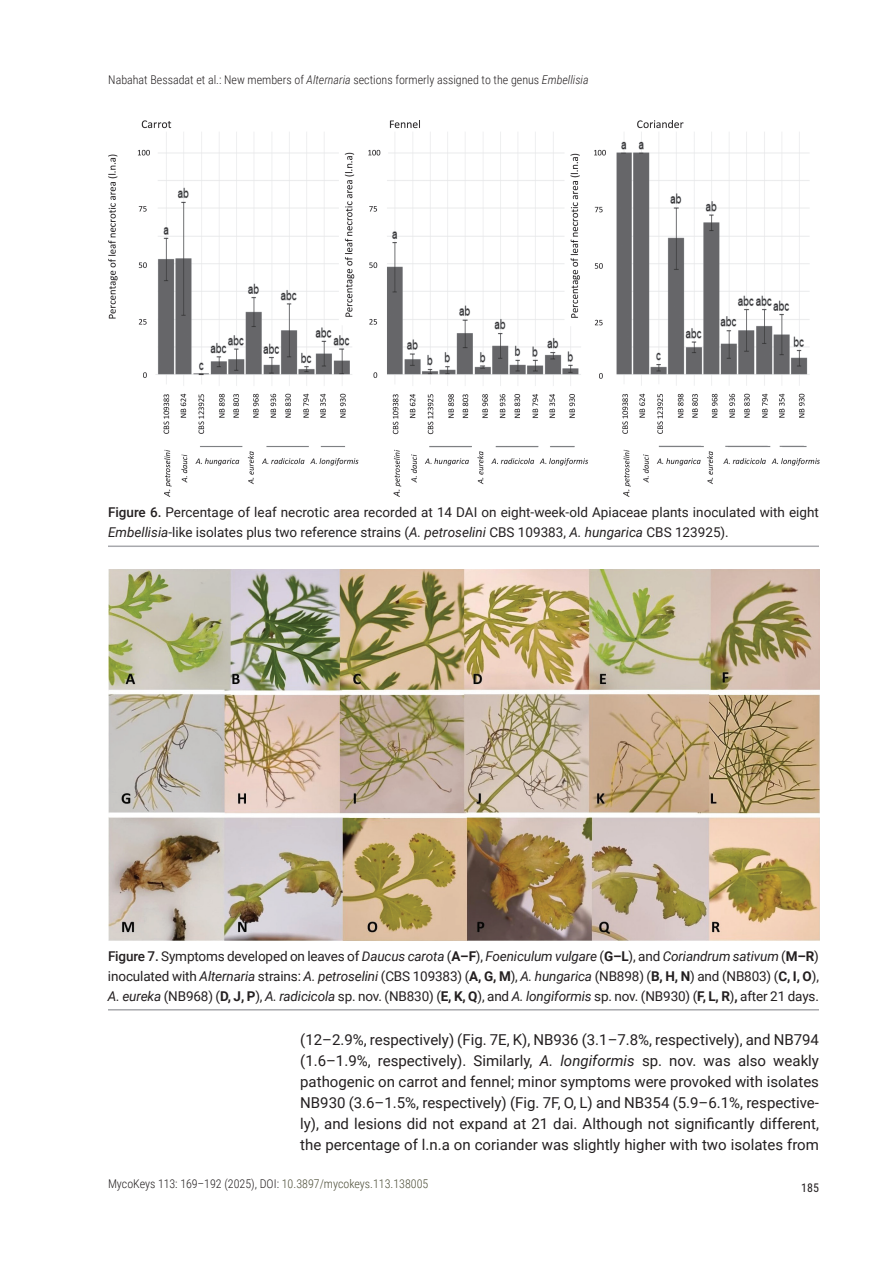
<style>
.page{position:relative;width:893px;height:1263px;background:#fff}
.page>*{position:absolute;margin:0;border:0;box-sizing:border-box;transform-origin:0 0}
.t1{font:15px/21px "Roboto";color:#231f20;text-align:justify}
.t2{font:13.5px/19.8px "Roboto";color:#231f20}
.t3{font:300 12px "Roboto Condensed";color:#231f20}
.t4{font:12px "Roboto Condensed";color:#231f20}
.s1{font-style:italic}
.s2{font-weight:500}
.s3{font-weight:700}
.s4{color:#4c4d37}
</style>
<div class="page">
<hr style="left:108px;top:545px;width:711px;height:2px;background:#a8a9ad">
<img style="left:108px;top:121px;width:711px;height:375px">
<hr style="left:108px;top:1009px;width:711px;height:1px;background:#a8a9ad">
<img style="left:108px;top:570px;width:711px;height:370px">
<p class="t3" style="left:108px;top:71px;width:482px">Nabahat Bessadat et al.: New members of <span class="s1">Alternaria</span> sections formerly assigned to the genus <span class="s1">Embellisia</span></p>
<p class="t2" style="left:108px;top:502px;width:712px"><span class="s2">Figure 6.</span> Percentage of leaf necrotic area recorded at 14 DAI on eight-week-old Apiaceae plants inoculated with eight<br><span class="s1">Embellisia</span>-like isolates plus two reference strains (<span class="s1">A. petroselini</span> CBS 109383, <span class="s1">A. hungarica</span> CBS 123925).</p>
<p class="t2" style="left:108px;top:946px;width:712px;text-align:justify"><span class="s2">Figure 7.</span> Symptoms developed on leaves of <span class="s1">Daucus carota</span> (<span class="s3">A–F</span>), <span class="s1">Foeniculum vulgare</span> (<span class="s3">G–L</span>), and <span class="s1">Coriandrum sativum</span> (<span class="s3">M–R</span>) inoculated with <span class="s1">Alternaria</span> strains: <span class="s1">A. petroselini</span> (CBS 109383) (<span class="s3">A, G, M</span>), <span class="s1">A. hungarica</span> (NB898) (<span class="s3">B, H, N</span>) and (NB803) (<span class="s3">C, I, O</span>), <span class="s1">A. eureka</span> (NB968) (<span class="s3">D, J, P</span>), <span class="s1">A. radicicola</span> sp. nov. (NB830) (<span class="s3">E, K, Q</span>), and <span class="s1">A. longiformis</span> sp. nov. (NB930) (<span class="s3">F, L, R</span>)<span class="s3">,</span> after 21 days.</p>
<p class="t1" style="left:300px;top:1028px;width:520px">(12–2.9%, respectively) (Fig. 7E, K), NB936 (3.1–7.8%, respectively), and NB794 (1.6–1.9%, respectively). Similarly, <span class="s1">A. longiformis</span> sp. nov. was also weakly pathogenic on carrot and fennel; minor symptoms were provoked with isolates NB930 (3.6–1.5%, respectively) (Fig. 7F, O, L) and NB354 (5.9–6.1%, respective&shy;ly), and lesions did not expand at 21 dai. Although not significantly different, the percentage of l.n.a on coriander was slightly higher with two isolates from</p>
<p class="t3" style="left:108px;top:1175px;width:322px">MycoKeys 113: 169–192 (2025), DOI: <span class="s4">10.3897/mycokeys.113.138005</span></p>
<p class="t4" style="left:801px;top:1179px;width:19px">185</p>
</div>
